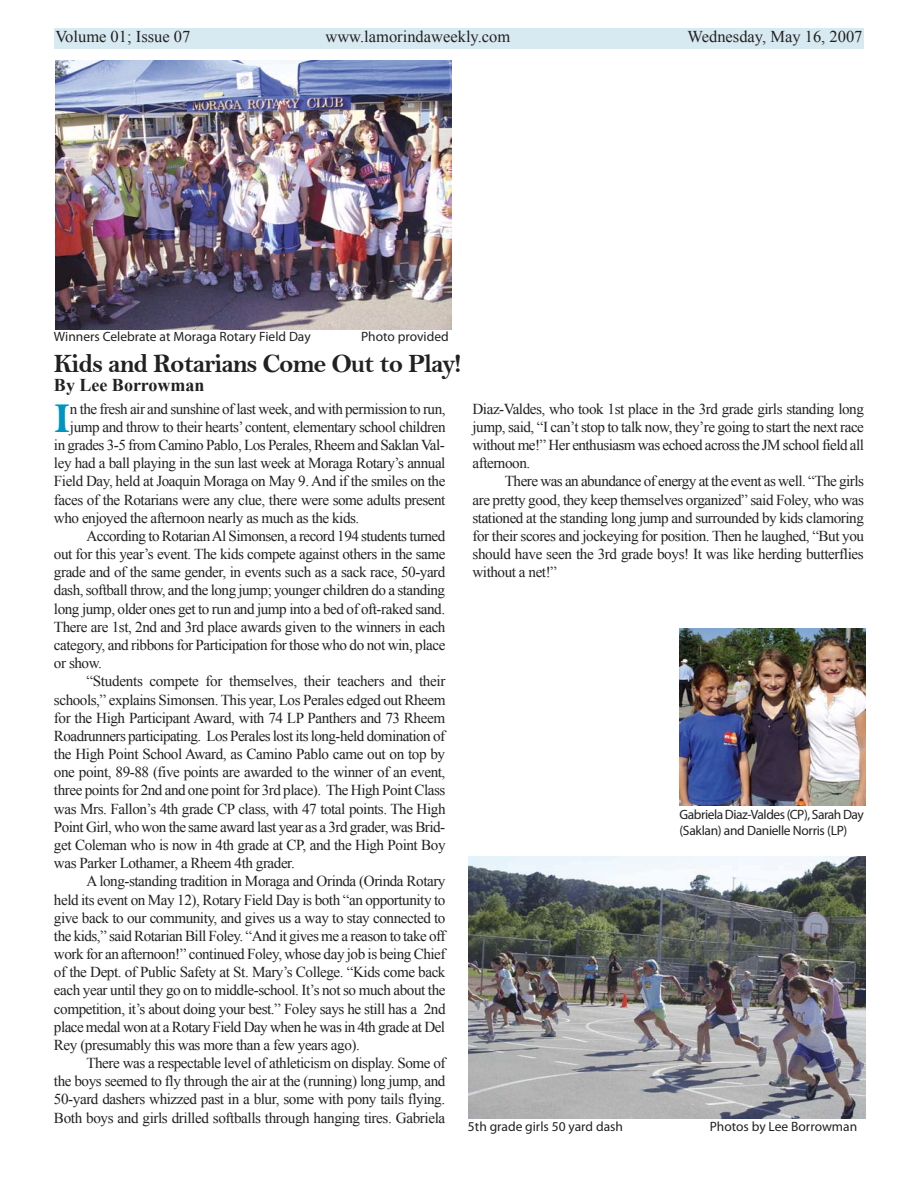
<style>
.page{position:relative;width:918px;height:1188px;background:#fff}
.page>*{position:absolute;margin:0;border:0;box-sizing:border-box;transform-origin:0 0}
.t1{font:42.9px "Bell MT Bold";color:#0095c0}
.t2{font:26.7px "Bell MT Bold";letter-spacing:-.04em;color:#232021}
.t3{font:700 18px "Times New Roman";color:#232021}
.t4{font:16.5px "Times New Roman";color:#232021}
.t5{font:15.15px/18.1px "Times New Roman";letter-spacing:-.03em;color:#232021;text-align:justify}
.t6{font:13.5px "Myriad Pro";letter-spacing:-.005em;color:#232021}
.t7{font:13.5px/16.2px "Myriad Pro";letter-spacing:-.03em;color:#232021}
</style>
<div class="page">
<div style="left:626px;top:28px;width:238px;height:21px;background:#d7e9f1"></div>
<div style="left:54px;top:28px;width:574px;height:21px;background:#d7e9f1"></div>
<img style="left:468px;top:856px;width:398px;height:263px">
<img style="left:680px;top:628px;width:186px;height:177px">
<img style="left:56px;top:60px;width:395px;height:270px">
<p class="t4" style="left:55px;top:28px;width:136px">Volume 01; Issue 07</p>
<p class="t4" style="left:326px;top:28px;width:186px">www.lamorindaweekly.com</p>
<p class="t4" style="left:688px;top:28px;width:176px">Wednesday, May 16, 2007</p>
<p class="t6" style="left:54px;top:331px;width:258px">Winners Celebrate at Moraga Rotary Field Day</p>
<p class="t6" style="left:361px;top:331px;width:89px">Photo provided</p>
<h2 class="t2" style="left:54px;top:349px;width:409px">Kids and Rotarians Come Out to Play!</h2>
<p class="t3" style="left:54px;top:375px;width:152px">By Lee Borrowman</p>
<h1 class="t1" style="left:54px;top:396px;width:18px">I</h1>
<p class="t5" style="left:70px;top:399px;width:377px">n the fresh air and sunshine of last week, and with permission to run,</p>
<p class="t5" style="left:70px;top:418px;width:377px">jump and throw to their hearts’ content, elementary school children</p>
<p class="t5" style="left:54px;top:436px;width:393px">in grades 3-5 from Camino Pablo, Los Perales, Rheem and Saklan Val-</p>
<p class="t5" style="left:54px;top:454px;width:393px">ley had a ball playing in the sun last week at Moraga Rotary’s annual</p>
<p class="t5" style="left:54px;top:472px;width:393px">Field Day, held at Joaquin Moraga on May 9. And if the smiles on the</p>
<p class="t5" style="left:54px;top:490px;width:393px">faces of the Rotarians were any clue, there were some adults present</p>
<p class="t5" style="left:54px;top:509px;width:307px">who enjoyed the afternoon nearly as much as the kids.</p>
<p class="t5" style="left:86px;top:527px;width:361px">According to Rotarian Al Simonsen, a record 194 students turned</p>
<p class="t5" style="left:54px;top:545px;width:393px">out for this year’s event. The kids compete against others in the same</p>
<p class="t5" style="left:54px;top:563px;width:393px">grade and of the same gender, in events such as a sack race, 50-yard</p>
<p class="t5" style="left:54px;top:581px;width:393px">dash, softball throw, and the long jump; younger children do a standing</p>
<p class="t5" style="left:54px;top:599px;width:393px">long jump, older ones get to run and jump into a bed of oft-raked sand.</p>
<p class="t5" style="left:54px;top:618px;width:393px">There are 1st, 2nd and 3rd place awards given to the winners in each</p>
<p class="t5" style="left:54px;top:636px;width:393px">category, and ribbons for Participation for those who do not win, place</p>
<p class="t5" style="left:54px;top:654px;width:50px">or show.</p>
<p class="t5" style="left:86px;top:672px;width:361px">“Students compete for themselves, their teachers and their</p>
<p class="t5" style="left:54px;top:690px;width:393px">schools,” explains Simonsen. This year, Los Perales edged out Rheem</p>
<p class="t5" style="left:54px;top:709px;width:393px">for the High Participant Award, with 74 LP Panthers and 73 Rheem</p>
<p class="t5" style="left:54px;top:727px;width:393px">Roadrunners participating. Los Perales lost its long-held domination of</p>
<p class="t5" style="left:54px;top:745px;width:393px">the High Point School Award, as Camino Pablo came out on top by</p>
<p class="t5" style="left:54px;top:763px;width:393px">one point, 89-88 (five points are awarded to the winner of an event,</p>
<p class="t5" style="left:54px;top:781px;width:393px">three points for 2nd and one point for 3rd place). The High Point Class</p>
<p class="t5" style="left:54px;top:799px;width:393px">was Mrs. Fallon’s 4th grade CP class, with 47 total points. The High</p>
<p class="t5" style="left:54px;top:818px;width:393px">Point Girl, who won the same award last year as a 3rd grader, was Brid-</p>
<p class="t5" style="left:54px;top:836px;width:393px">get Coleman who is now in 4th grade at CP, and the High Point Boy</p>
<p class="t5" style="left:54px;top:854px;width:242px">was Parker Lothamer, a Rheem 4th grader.</p>
<p class="t5" style="left:86px;top:872px;width:361px">A long-standing tradition in Moraga and Orinda (Orinda Rotary</p>
<p class="t5" style="left:54px;top:890px;width:393px">held its event on May 12), Rotary Field Day is both “an opportunity to</p>
<p class="t5" style="left:54px;top:908px;width:393px">give back to our community, and gives us a way to stay connected to</p>
<p class="t5" style="left:54px;top:927px;width:393px">the kids,” said Rotarian Bill Foley. “And it gives me a reason to take off</p>
<p class="t5" style="left:54px;top:945px;width:393px">work for an afternoon!” continued Foley, whose day job is being Chief</p>
<p class="t5" style="left:54px;top:963px;width:393px">of the Dept. of Public Safety at St. Mary’s College. “Kids come back</p>
<p class="t5" style="left:54px;top:981px;width:393px">each year until they go on to middle-school. It’s not so much about the</p>
<p class="t5" style="left:54px;top:999px;width:393px">competition, it’s about doing your best.” Foley says he still has a 2nd</p>
<p class="t5" style="left:54px;top:1018px;width:393px">place medal won at a Rotary Field Day when he was in 4th grade at Del</p>
<p class="t5" style="left:54px;top:1036px;width:307px">Rey (presumably this was more than a few years ago).</p>
<p class="t5" style="left:86px;top:1054px;width:361px">There was a respectable level of athleticism on display. Some of</p>
<p class="t5" style="left:54px;top:1072px;width:393px">the boys seemed to fly through the air at the (running) long jump, and</p>
<p class="t5" style="left:54px;top:1090px;width:393px">50-yard dashers whizzed past in a blur, some with pony tails flying.</p>
<p class="t5" style="left:54px;top:1108px;width:393px">Both boys and girls drilled softballs through hanging tires. Gabriela</p>
<p class="t5" style="left:473px;top:399px;width:393px">Diaz-Valdes, who took 1st place in the 3rd grade girls standing long jump, said, “I can’t stop to talk now, they’re going to start the next race without me!” Her enthusiasm was echoed across the JM school field all afternoon.</p>
<p class="t5" style="left:473px;top:472px;width:393px;text-indent:32px">There was an abundance of energy at the event as well. “The girls are pretty good, they keep themselves organized” said Foley, who was stationed at the standing long jump and surrounded by kids clamoring for their scores and jockeying for position. Then he laughed, “But you should have seen the 3rd grade boys! It was like herding butterflies without a net!”</p>
<p class="t7" style="left:679px;top:808px;width:186px">Gabriela Diaz-Valdes (CP), Sarah Day (Saklan) and Danielle Norris (LP)</p>
<p class="t6" style="left:468px;top:1121px;width:157px">5th grade girls 50 yard dash</p>
<p class="t6" style="left:710px;top:1121px;width:149px">Photos by Lee Borrowman</p>
</div>
